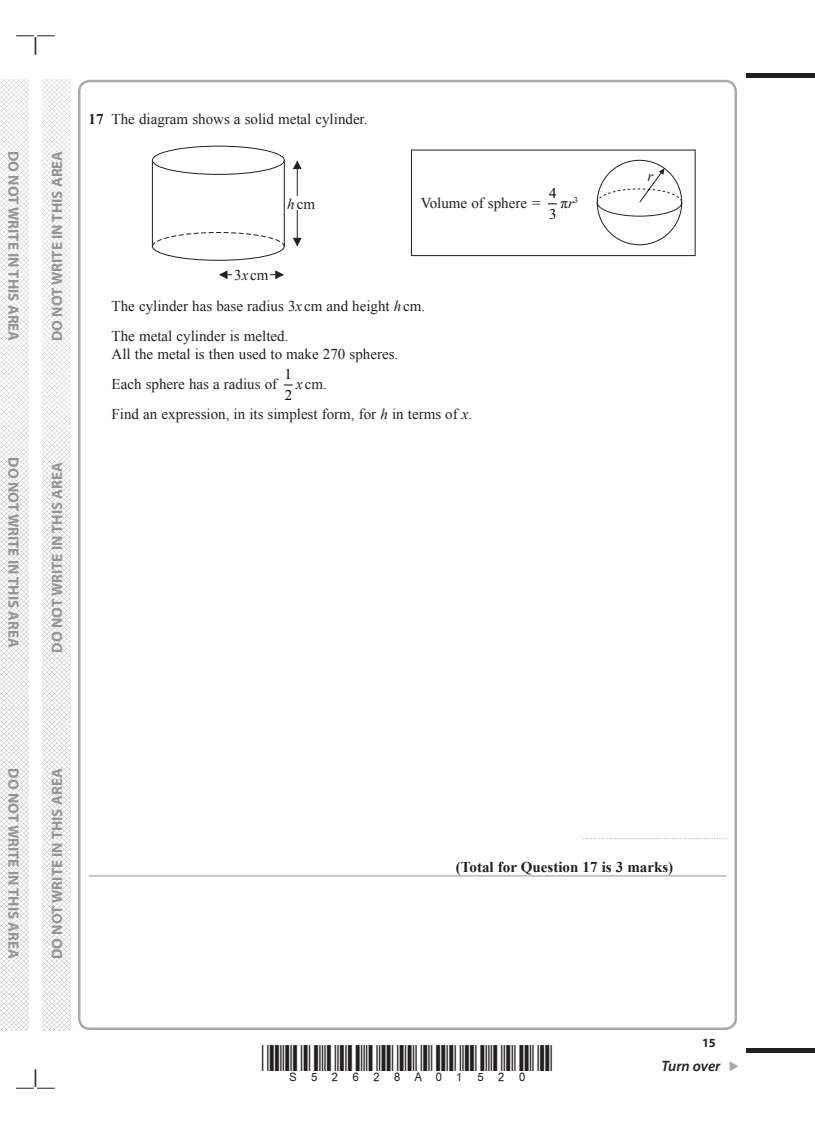
<style>
.page{position:relative;width:815px;height:1124px;background:#fff}
.page>*{position:absolute;margin:0;border:0;box-sizing:border-box;transform-origin:0 0}
.t1{font:15px/30px "Times New Roman";color:#231f20}
.t2{font:700 15px "Myriad Pro";color:#939598}
.t3{font:700 15px "Times New Roman";color:#231f20}
.t4{font:italic 600 15px "Myriad Pro";letter-spacing:-.005em;color:#231f20}
.t5{font:15px/21px "Times New Roman";color:#000}
.t6{font:italic 15px "Times New Roman";color:#231f20}
.t7{font:700 12.5px "Myriad Pro";color:#231f20}
.t8{font:7.5px "Times New Roman";color:#231f20}
.s1{font-weight:700}
.s2{font-style:italic}
</style>
<div class="page">
<hr style="left:746px;top:73px;width:69px;height:4px;background:#231f20">
<div style="left:746px;top:1047px;width:69px;height:5px;background:#231f20"></div>
<svg style="left:729px;top:1061px;width:9px;height:10px"></svg>
<svg style="left:16px;top:35px;width:39px;height:20px"></svg>
<svg style="left:16px;top:1069px;width:39px;height:19px"></svg>
<img style="left:0;top:80px;width:28px;height:949px">
<img style="left:43px;top:80px;width:28px;height:949px">
<hr style="left:89px;top:875px;width:637px;height:1px;background:#a8a9ad">
<div style="left:152px;top:146px;width:133px;height:29px;border:1px solid #231f20;border-radius:50%"></div>
<svg style="left:151px;top:159px;width:134px;height:102px"></svg>
<hr style="left:297px;top:169px;width:1px;height:76px;background:#231f20">
<svg style="left:293px;top:237px;width:9px;height:10px"></svg>
<svg style="left:293px;top:160px;width:9px;height:10px"></svg>
<hr style="left:227px;top:274px;width:56px;height:1px;background:#231f20">
<svg style="left:275px;top:270px;width:9px;height:9px"></svg>
<svg style="left:219px;top:270px;width:9px;height:9px"></svg>
<div style="left:286px;top:196px;width:32px;height:14px;background:#fff"></div>
<div style="left:232px;top:267px;width:38px;height:14px;background:#fff"></div>
<svg style="left:596px;top:159px;width:87px;height:87px"></svg>
<div style="left:411px;top:149px;width:285px;height:107px;border:1px solid #231f20"></div>
<p class="t2" style="left:23px;top:151px;width:192px;rotate:90deg">DO NOT WRITE IN THIS AREA</p>
<p class="t2" style="left:23px;top:457px;width:192px;rotate:90deg">DO NOT WRITE IN THIS AREA</p>
<p class="t2" style="left:47px;top:341px;width:192px;rotate:-90deg">DO NOT WRITE IN THIS AREA</p>
<p class="t2" style="left:47px;top:652px;width:192px;rotate:-90deg">DO NOT WRITE IN THIS AREA</p>
<p class="t1" style="left:89px;top:104px;width:280px"><span class="s1">17</span> The diagram shows a solid metal cylinder.</p>
<p class="t1" style="left:287px;top:188px;width:29px"><span class="s2">h</span>cm</p>
<p class="t1" style="left:234px;top:259px;width:36px">3<span class="s2">x</span> cm</p>
<p class="t1" style="left:421px;top:187px;width:121px">Volume of sphere =</p>
<p class="t5" style="left:549px;top:182px;width:9px">4<br>3</p>
<p class="t1" style="left:561px;top:187px;width:19px">π<span class="s2">r</span><sup>3</sup></p>
<p class="t1" style="left:112px;top:291px;width:315px">The cylinder has base radius 3<span class="s2">x</span> cm and height <span class="s2">h</span> cm.<br>The metal cylinder is melted.</p>
<p class="t1" style="left:112px;top:338px;width:288px">All the metal is then used to make 270 spheres.<br>Each sphere has a radius of</p>
<p class="t5" style="left:284px;top:363px;width:9px">1<br>2</p>
<p class="t1" style="left:112px;top:368px;width:362px;text-indent:185px"><span class="s2">x</span> cm.<br>Find an expression, in its simplest form, for <span class="s2">h</span> in terms of <span class="s2">x</span>.</p>
<p class="t6" style="left:647px;top:166px;width:7px">r</p>
<p class="t2" style="left:23px;top:768px;width:192px;rotate:90deg">DO NOT WRITE IN THIS AREA</p>
<p class="t2" style="left:47px;top:958px;width:192px;rotate:-90deg">DO NOT WRITE IN THIS AREA</p>
<p class="t8" style="left:583px;top:831px;width:145px">.......................................................</p>
<p class="t3" style="left:456px;top:856px;width:219px">(Total for Question 17 is 3 marks)</p>
<p class="t7" style="left:702px;top:1034px;width:15px">15</p>
<p class="t4" style="left:662px;top:1056px;width:60px">Turn over</p>
</div>
